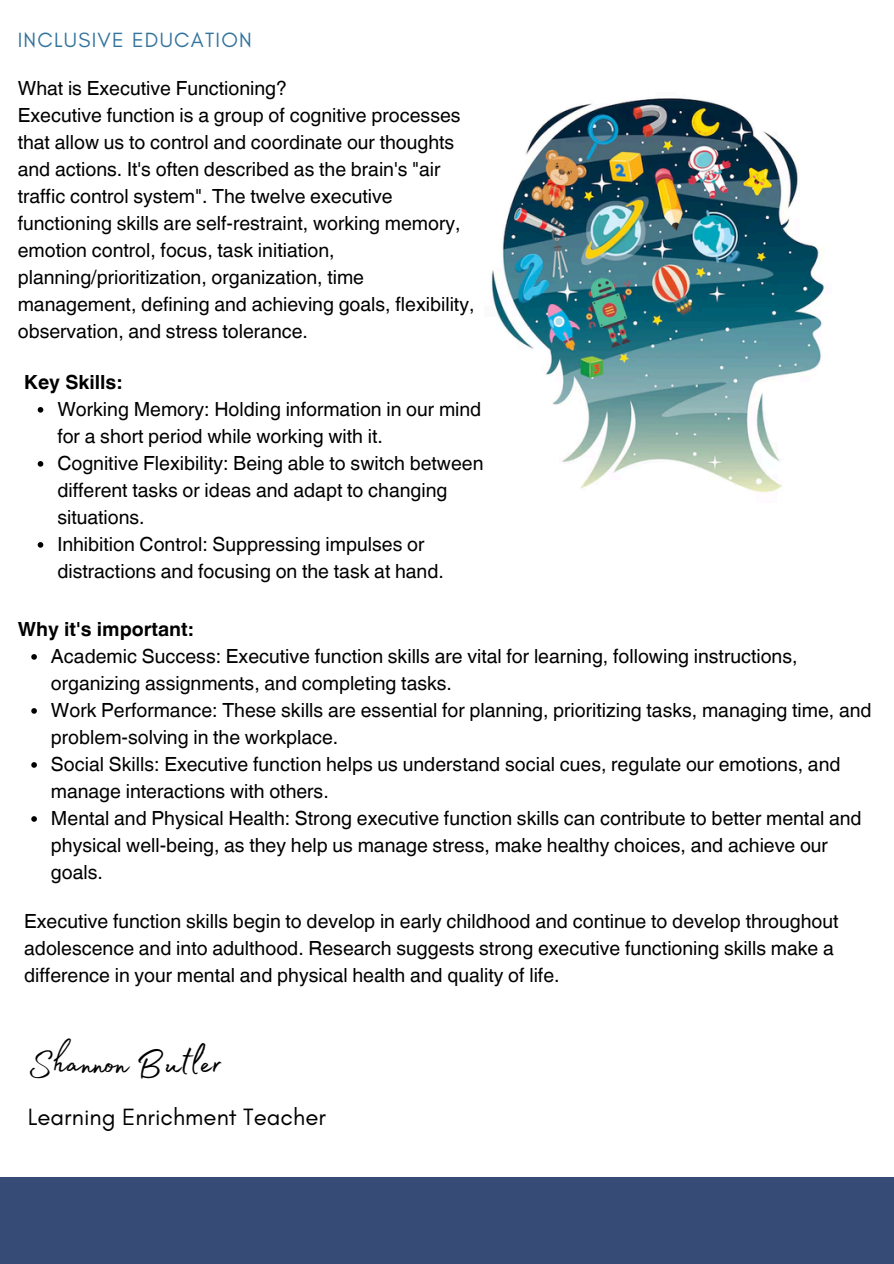
<style>
.page{position:relative;width:894px;height:1264px;background:#fff}
.page>*{position:absolute;margin:0;border:0;box-sizing:border-box;transform-origin:0 0}
.t1{font:45px "Madelyn Fill";color:#000}
.t2{font:24px "Glacial Indifference";color:#000}
.t3{font:21px "Glacial Indifference";letter-spacing:.06em;color:#31739d}
.t4{font:19.5px/27px "Helvetica World";color:#000}
.t5{font:700 19.5px "Helvetica World";color:#000}
</style>
<div class="page">
<div style="left:0;top:1177px;width:893px;height:86px;background:#364b75"></div>
<img style="left:491px;top:98px;width:334px;height:395px">
<svg style="left:38px;top:407px;width:5px;height:5px"></svg>
<svg style="left:38px;top:461px;width:5px;height:5px"></svg>
<svg style="left:38px;top:542px;width:5px;height:5px"></svg>
<svg style="left:31px;top:654px;width:6px;height:5px"></svg>
<svg style="left:31px;top:708px;width:6px;height:5px"></svg>
<svg style="left:31px;top:762px;width:6px;height:5px"></svg>
<svg style="left:31px;top:816px;width:6px;height:5px"></svg>
<h2 class="t3" style="left:18px;top:27px;width:235px">INCLUSIVE EDUCATION</h2>
<p class="t4" style="left:18px;top:75px;width:271px">What is Executive Functioning?</p>
<p class="t4" style="left:18px;top:102px;width:458px">Executive function is a group of cognitive processes that allow us to control and coordinate our thoughts and actions. It's often described as the brain's "air traffic control system". The twelve executive functioning skills are self-restraint, working memory, emotion control, focus, task initiation, planning/prioritization, organization, time management, defining and achieving goals, flexibility, observation, and stress tolerance.</p>
<p class="t5" style="left:24px;top:366px;width:99px">Key Skills:</p>
<h3 class="t4" style="left:57px;top:396px;width:425px">Working Memory: Holding information in our mind for a short period while working with it.</h3>
<p class="t4" style="left:57px;top:450px;width:427px">Cognitive Flexibility: Being able to switch between different tasks or ideas and adapt to changing situations.</p>
<p class="t4" style="left:57px;top:531px;width:388px">Inhibition Control: Suppressing impulses or distractions and focusing on the task at hand.</p>
<p class="t5" style="left:18px;top:613px;width:177px">Why it's important:</p>
<h3 class="t4" style="left:51px;top:643px;width:748px">Academic Success: Executive function skills are vital for learning, following instructions, organizing assignments, and completing tasks.</h3>
<p class="t4" style="left:51px;top:697px;width:822px">Work Performance: These skills are essential for planning, prioritizing tasks, managing time, and problem-solving in the workplace.</p>
<p class="t4" style="left:51px;top:751px;width:790px">Social Skills: Executive function helps us understand social cues, regulate our emotions, and manage interactions with others.</p>
<p class="t4" style="left:51px;top:805px;width:812px">Mental and Physical Health: Strong executive function skills can contribute to better mental and physical well-being, as they help us manage stress, make healthy choices, and achieve our goals.</p>
<p class="t4" style="left:24px;top:908px;width:815px">Executive function skills begin to develop in early childhood and continue to develop throughout adolescence and into adulthood. Research suggests strong executive functioning skills make a difference in your mental and physical health and quality of life.</p>
<p class="t1" style="left:28px;top:1029px;width:195px">Shannon Butler</p>
<p class="t2" style="left:28px;top:1102px;width:299px">Learning Enrichment Teacher</p>
</div>
